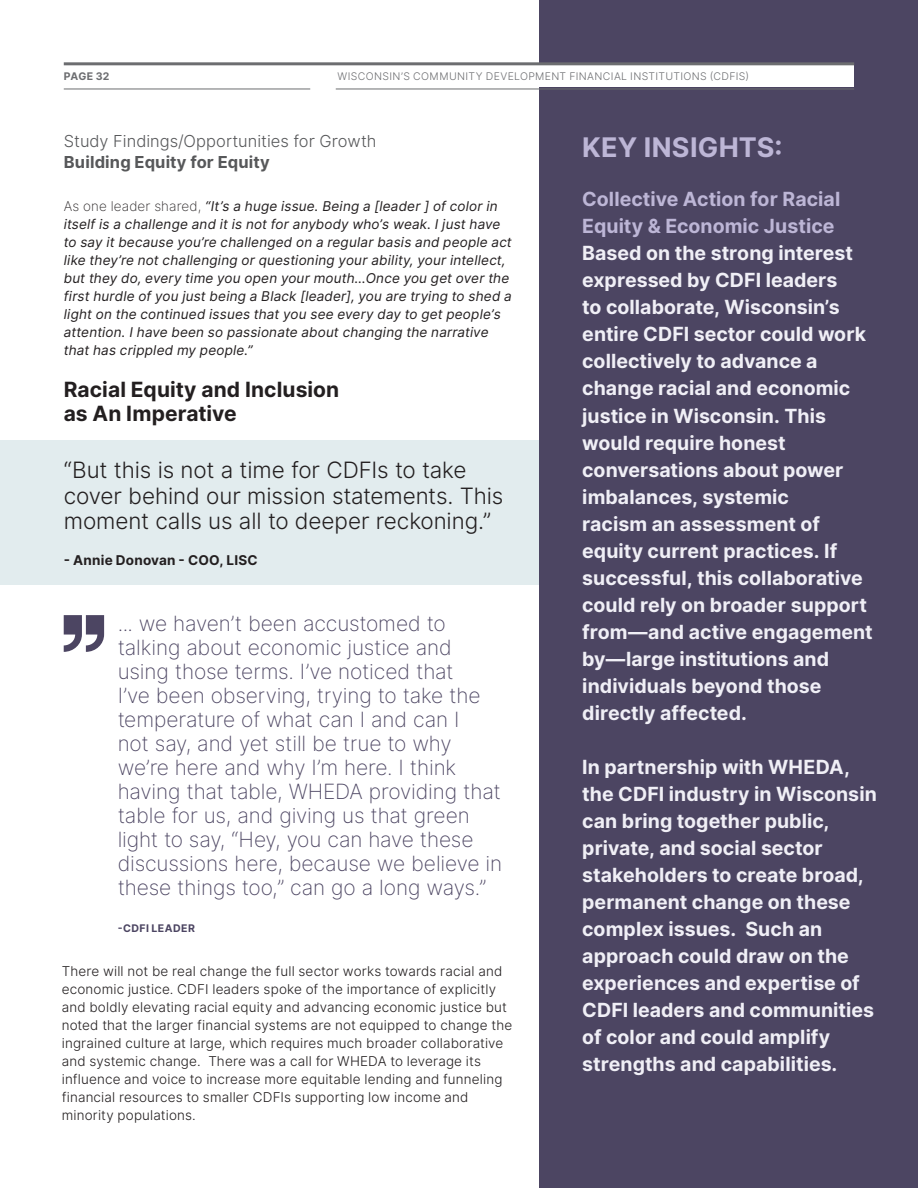
<style>
.page{position:relative;width:918px;height:1188px;background:#fff}
.page>*{position:absolute;margin:0;border:0;box-sizing:border-box;transform-origin:0 0}
.t1{font:700 27px "Inter";letter-spacing:.01em;color:#bdb6d6}
.t2{font:22.5px/25.5px "Inter Light BETA";letter-spacing:-.005em;color:#231f20}
.t3{font:21px/24px "Inter Extra Light BETA";letter-spacing:-.005em;color:#4c4562}
.t4{font:700 21px/24px "Inter";letter-spacing:.005em;color:#231f20}
.t5{font:700 19.5px/27px "Inter";color:#f0eff6}
.t6{font:700 19.5px/27px "Inter";letter-spacing:.005em;color:#bdb6d6}
.t7{font:16.5px "Inter Light BETA";color:#57585a}
.t8{font:700 16.5px "Inter";letter-spacing:.01em;color:#57585a}
.t9{font:italic 13.5px/18px "Inter";letter-spacing:.015em;color:#231f20}
.t10{font:13.5px/18px "Inter Light BETA";letter-spacing:.01em;color:#231f20}
.t11{font:700 13.5px "Inter";letter-spacing:.015em;color:#231f20}
.t12{font:10.5px "Inter Light BETA";letter-spacing:.035em;color:#6c6d70}
.t13{font:700 10.5px "Inter";letter-spacing:.045em;color:#4c4562}
.t14{font:700 10.5px "Inter";letter-spacing:.01em;color:#6c6d70}
.s1{font-family:"Inter Extra Light BETA";font-style:normal}
</style>
<div class="page">
<div style="left:0;top:441px;width:570px;height:144px;background:#e2ecee"></div>
<svg style="left:64px;top:615px;width:40px;height:37px"></svg>
<div style="left:540px;top:0;width:378px;height:1188px;background:#4c4562"></div>
<div style="left:507px;top:64px;width:347px;height:23px;background:#fff"></div>
<hr style="left:64px;top:62px;width:790px;height:3px;background:#6c6d70">
<hr style="left:64px;top:89px;width:246px;height:1px;background:#6c6d70">
<hr style="left:336px;top:89px;width:518px;height:1px;background:#6c6d70">
<p class="t14" style="left:64px;top:68px;width:47px">PAGE 32</p>
<p class="t12" style="left:338px;top:69px;width:413px">WISCONSIN’S COMMUNITY DEVELOPMENT FINANCIAL INSTITUTIONS (CDFIS)</p>
<p class="t7" style="left:64px;top:129px;width:314px">Study Findings/Opportunities for Growth</p>
<p class="t8" style="left:64px;top:150px;width:208px">Building Equity for Equity</p>
<p class="t9" style="left:64px;top:197px;width:450px"><span class="s1">As one leader shared,</span> “It’s a huge issue. Being a [leader ] of color in itself is a challenge and it is not for anybody who’s weak. I just have to say it because you’re challenged on a regular basis and people act like they’re not challenging or questioning your ability, your intellect, but they do, every time you open your mouth…Once you get over the first hurdle of you just being a Black [leader], you are trying to shed a light on the continued issues that you see every day to get people’s attention. I have been so passionate about changing the narrative that has crippled my people.”</p>
<p class="t4" style="left:64px;top:378px;width:277px">Racial Equity and Inclusion as An Imperative</p>
<p class="t2" style="left:64px;top:458px;width:441px">“But this is not a time for CDFIs to take cover behind our mission statements. This moment calls us all to deeper reckoning.”</p>
<p class="t11" style="left:64px;top:551px;width:195px">- Annie Donovan - COO, LISC</p>
<p class="t3" style="left:118px;top:612px;width:386px">... we haven’t been accustomed to talking about economic justice and using those terms. I’ve noticed that<br>I’ve been observing, trying to take the temperature of what can I and can I<br>not say, and yet still be true to why we’re here and why I’m here. I think having that table, WHEDA providing that table for us, and giving us that green light to say, “Hey, you can have these discussions here, because we believe in these things too,” can go a long ways.”</p>
<p class="t13" style="left:118px;top:920px;width:79px">-CDFI LEADER</p>
<p class="t10" style="left:62px;top:962px;width:452px">There will not be real change the full sector works towards racial and economic justice. CDFI leaders spoke of the importance of explicitly and boldly elevating racial equity and advancing economic justice but noted that the larger financial systems are not equipped to change the ingrained culture at large, which requires much broader collaborative and systemic change. There was a call for WHEDA to leverage its influence and voice to increase more equitable lending and funneling financial resources to smaller CDFIs supporting low income and minority populations.</p>
<h1 class="t1" style="left:582px;top:127px;width:202px">KEY INSIGHTS:</h1>
<p class="t6" style="left:582px;top:186px;width:260px">Collective Action for Racial<br>Equity &amp; Economic Justice</p>
<p class="t5" style="left:582px;top:240px;width:292px">Based on the strong interest expressed by CDFI leaders<br>to collaborate, Wisconsin’s entire CDFI sector could work collectively to advance a change racial and economic justice in Wisconsin. This would require honest conversations about power imbalances, systemic<br>racism an assessment of equity current practices. If successful, this collaborative could rely on broader support from—and active engagement by—large institutions and individuals beyond those directly affected.</p>
<p class="t5" style="left:582px;top:753px;width:296px">In partnership with WHEDA, the CDFI industry in Wisconsin can bring together public, private, and social sector stakeholders to create broad, permanent change on these complex issues. Such an approach could draw on the experiences and expertise of<br>CDFI leaders and communities of color and could amplify strengths and capabilities.</p>
</div>
